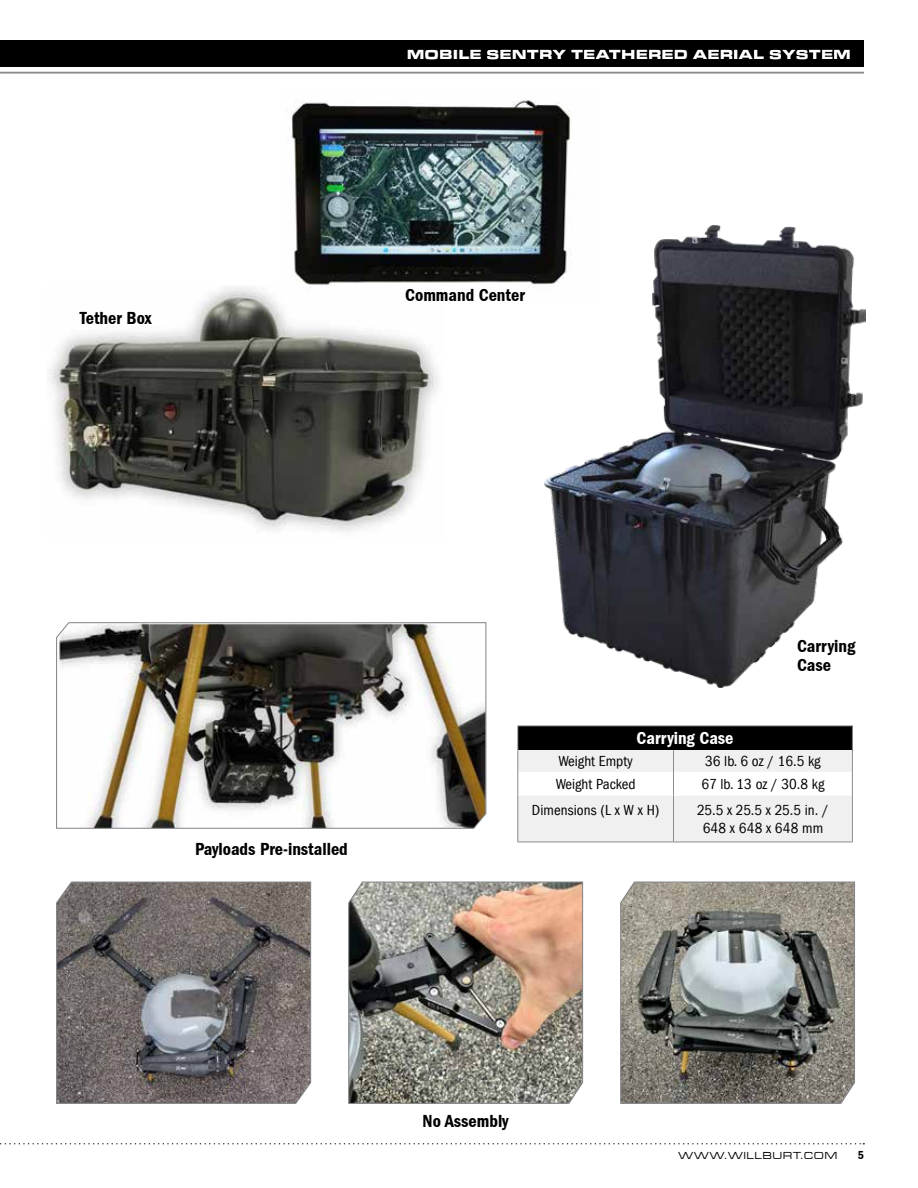
<style>
.page{position:relative;width:918px;height:1188px;background:#fff}
.page>*{position:absolute;margin:0;border:0;box-sizing:border-box;transform-origin:0 0}
.t1{font:600 condensed 18px/19.5px "ITC Franklin Gothic";color:#000}
.t2{font:600 condensed 18px "ITC Franklin Gothic";color:#fff}
.t3{font:condensed 15px/18px "Franklin Gothic LT";color:#000;text-align:center}
.t4{font:700 expanded 13.5px "Microgramma Com";letter-spacing:.1em;color:#fff}
.t5{font:600 condensed 12px "ITC Franklin Gothic";color:#000}
.t6{font:500 expanded 10.5px "Microgramma Com";letter-spacing:.1em;color:#000}
</style>
<div class="page">
<div style="left:0;top:40px;width:864px;height:28px;background:#000"></div>
<hr style="left:0;top:72px;width:864px;height:1px;background:#8a8c8e">
<svg style="left:0;top:1143px;width:864px;height:1px"></svg>
<img style="left:49px;top:286px;width:390px;height:246px">
<img style="left:279px;top:100px;width:293px;height:200px">
<svg style="left:56px;top:881px;width:256px;height:223px;background:#726d6d"></svg>
<svg style="left:620px;top:881px;width:235px;height:223px;background:#82827c"></svg>
<svg style="left:56px;top:622px;width:431px;height:207px"></svg>
<img style="left:348px;top:881px;width:236px;height:223px">
<img style="left:544px;top:226px;width:321px;height:462px">
<hr style="left:517px;top:725px;width:156px;height:1px;background:#8a8c8e">
<hr style="left:674px;top:725px;width:179px;height:1px;background:#8a8c8e">
<svg style="left:517px;top:726px;width:336px;height:116px"></svg>
<hr style="left:852px;top:796px;width:1px;height:46px;background:#8a8c8e">
<hr style="left:517px;top:842px;width:156px;height:1px;background:#8a8c8e">
<hr style="left:673px;top:842px;width:180px;height:1px;background:#8a8c8e">
<p class="t1" style="left:80px;top:308px;width:73px">Tether Box</p>
<p class="t4" style="left:407px;top:45px;width:445px">MOBILE SENTRY TEATHERED AERIAL SYSTEM</p>
<p class="t1" style="left:405px;top:285px;width:121px">Command Center</p>
<p class="t1" style="left:195px;top:839px;width:154px">Payloads Pre-installed</p>
<p class="t2" style="left:637px;top:728px;width:98px">Carrying Case</p>
<p class="t1" style="left:797px;top:636px;width:60px">Carrying<br>Case</p>
<p class="t3" style="left:559px;top:752px;width:76px">Weight Empty</p>
<p class="t3" style="left:705px;top:752px;width:117px">36 lb. 6 oz / 16.5 kg</p>
<p class="t3" style="left:556px;top:775px;width:81px">Weight Packed</p>
<p class="t3" style="left:701px;top:775px;width:125px">67 lb. 13 oz / 30.8 kg</p>
<p class="t3" style="left:532px;top:801px;width:129px">Dimensions (L x W x H)</p>
<p class="t3" style="left:697px;top:801px;width:133px">25.5 x 25.5 x 25.5 in. /<br>648 x 648 x 648 mm</p>
<p class="t1" style="left:423px;top:1112px;width:88px">No Assembly</p>
<p class="t6" style="left:679px;top:1149px;width:160px">WWW.WILLBURT.COM</p>
<p class="t5" style="left:858px;top:1149px;width:8px">5</p>
</div>
